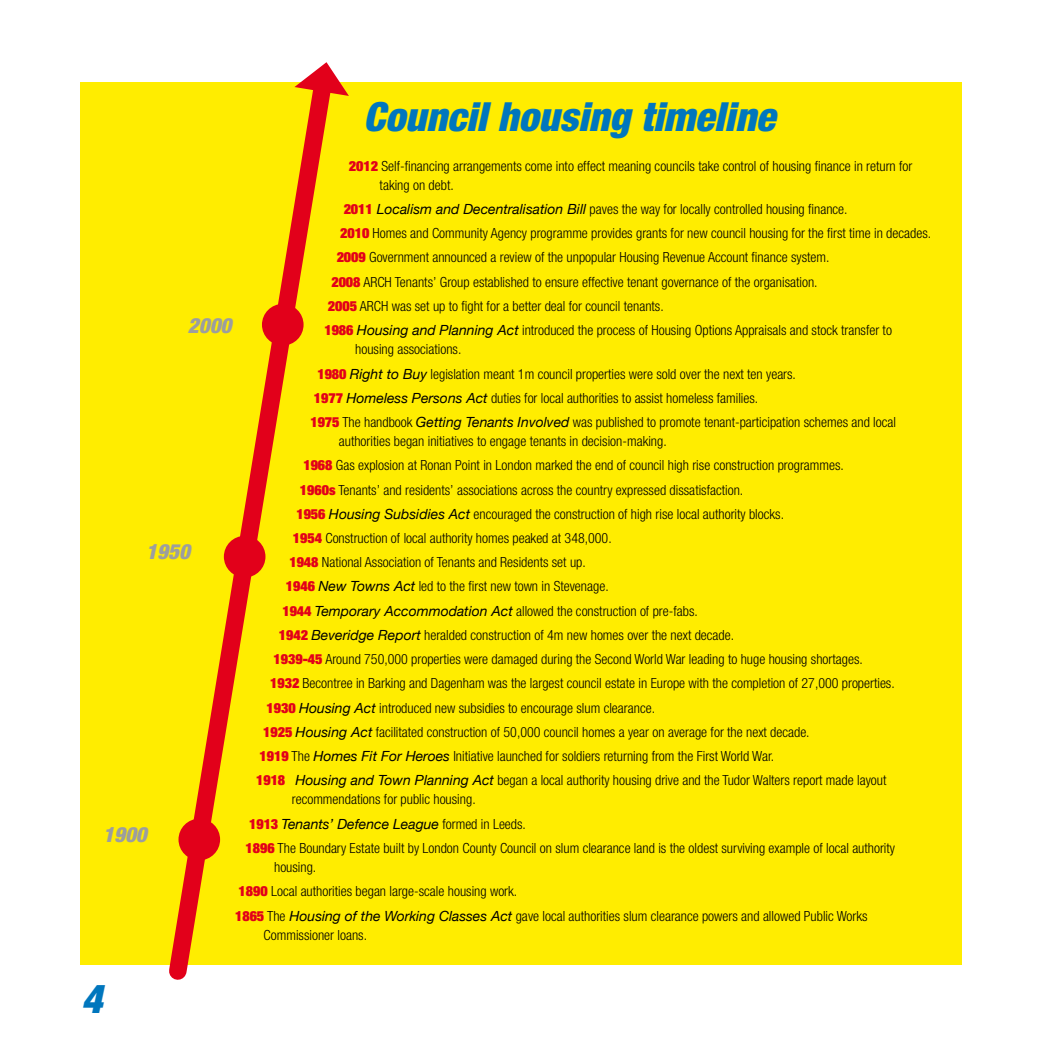
<style>
.page{position:relative;width:1042px;height:1042px;background:#fff}
.page>*{position:absolute;margin:0;border:0;box-sizing:border-box;transform-origin:0 0}
.t1{font:italic 900 condensed 40.25px "Helvetica Neue";color:#0076bd}
.t2{font:italic 900 condensed 21px "Helvetica Neue";color:#9c9e9f}
.t3{font:300 condensed 14px/24.2px "Helvetica Neue";color:#000}
.s1{font-weight:900;font-stretch:expanded;color:#e2001a}
.s2{font-weight:400;font-style:italic;font-stretch:normal}
</style>
<div class="page">
<div style="left:80px;top:82px;width:881px;height:883px;background:#ffed00"></div>
<svg style="left:169px;top:96px;width:161px;height:884px"></svg>
<svg style="left:294px;top:62px;width:55px;height:34px"></svg>
<div style="left:178px;top:819px;width:42px;height:41px;background:#e2001a;border-radius:50%"></div>
<div style="left:262px;top:304px;width:41px;height:41px;background:#e2001a;border-radius:50%"></div>
<div style="left:224px;top:536px;width:41px;height:41px;background:#e2001a;border-radius:50%"></div>
<h1 class="t1" style="left:363px;top:92px;width:413px">Council housing timeline</h1>
<p class="t3" style="left:380px;top:156px;width:534px;line-height:19.2px;text-indent:-31px"><span class="s1">2012</span> Self-financing arrangements come into effect meaning councils take control of housing finance in return for taking on debt.</p>
<p class="t3" style="left:344px;top:197px;width:505px"><span class="s1">2011</span> <span class="s2">Localism and Decentralisation Bill</span> paves the way for locally controlled housing finance.</p>
<p class="t3" style="left:340px;top:221px;width:592px"><span class="s1">2010</span> Homes and Community Agency programme provides grants for new council housing for the first time in decades.</p>
<p class="t3" style="left:337px;top:245px;width:494px"><span class="s1">2009</span> Government announced a review of the unpopular Housing Revenue Account finance system.</p>
<p class="t3" style="left:331px;top:269px;width:488px"><span class="s1">2008</span> ARCH Tenants’ Group established to ensure effective tenant governance of the organisation.</p>
<p class="t3" style="left:328px;top:294px;width:337px"><span class="s1">2005</span> ARCH was set up to fight for a better deal for council tenants.</p>
<p class="t3" style="left:324px;top:318px;width:569px"><span class="s1">1986</span> <span class="s2">Housing and Planning Act</span> introduced the process of Housing Options Appraisals and stock transfer to</p>
<p class="t3" style="left:355px;top:337px;width:108px">housing associations.</p>
<p class="t3" style="left:317px;top:361px;width:480px"><span class="s1">1980</span> <span class="s2">Right to Buy</span> legislation meant 1m council properties were sold over the next ten years.</p>
<p class="t3" style="left:314px;top:386px;width:446px"><span class="s1">1977</span> <span class="s2">Homeless Persons Act</span> duties for local authorities to assist homeless families.</p>
<p class="t3" style="left:310px;top:410px;width:587px"><span class="s1">1975</span> The handbook <span class="s2">Getting Tenants Involved</span> was published to promote tenant-participation schemes and local</p>
<p class="t3" style="left:339px;top:429px;width:329px">authorities began initiatives to engage tenants in decision-making.</p>
<p class="t3" style="left:303px;top:453px;width:542px"><span class="s1">1968</span> Gas explosion at Ronan Point in London marked the end of council high rise construction programmes.</p>
<p class="t3" style="left:300px;top:477px;width:445px"><span class="s1">1960s</span> Tenants’ and residents’ associations across the country expressed dissatisfaction.</p>
<p class="t3" style="left:296px;top:502px;width:489px"><span class="s1">1956</span> <span class="s2">Housing Subsidies Act</span> encouraged the construction of high rise local authority blocks.</p>
<p class="t3" style="left:293px;top:526px;width:320px"><span class="s1">1954</span> Construction of local authority homes peaked at 348,000.</p>
<p class="t3" style="left:289px;top:550px;width:298px"><span class="s1">1948</span> National Association of Tenants and Residents set up.</p>
<p class="t3" style="left:286px;top:574px;width:324px"><span class="s1">1946</span> <span class="s2">New Towns Act</span> led to the first new town in Stevenage.</p>
<p class="t3" style="left:282px;top:598px;width:417px"><span class="s1">1944</span> <span class="s2">Temporary Accommodation Act</span> allowed the construction of pre-fabs.</p>
<p class="t3" style="left:279px;top:623px;width:457px"><span class="s1">1942</span> <span class="s2">Beveridge Report</span> heralded construction of 4m new homes over the next decade.</p>
<p class="t3" style="left:274px;top:647px;width:591px"><span class="s1">1939-45</span> Around 750,000 properties were damaged during the Second World War leading to huge housing shortages.</p>
<p class="t3" style="left:270px;top:671px;width:626px"><span class="s1">1932</span> Becontree in Barking and Dagenham was the largest council estate in Europe with the completion of 27,000 properties.</p>
<p class="t3" style="left:267px;top:695px;width:390px"><span class="s1">1930</span> <span class="s2">Housing Act</span> introduced new subsidies to encourage slum clearance.</p>
<p class="t3" style="left:263px;top:719px;width:548px"><span class="s1">1925</span> <span class="s2">Housing Act</span> facilitated construction of 50,000 council homes a year on average for the next decade.</p>
<p class="t3" style="left:260px;top:744px;width:516px"><span class="s1">1919</span> The <span class="s2">Homes Fit For Heroes</span> Initiative launched for soldiers returning from the First World War.</p>
<p class="t3" style="left:256px;top:768px;width:632px"><span class="s1">1918</span> <span class="s2">Housing and Town Planning Act</span> began a local authority housing drive and the Tudor Walters report made layout</p>
<p class="t3" style="left:246px;top:787px;width:651px;text-indent:46px">recommendations for public housing.<br><span class="s1">1913</span> <span class="s2">Tenants’ Defence League</span> formed in Leeds.<br><span class="s1">1896</span> The Boundary Estate built by London County Council on slum clearance land is the oldest surviving example of local authority</p>
<p class="t3" style="left:235px;top:855px;width:634px;text-indent:39px">housing.<br><span class="s1">1890</span> Local authorities began large-scale housing work.<br><span class="s1">1865</span> The <span class="s2">Housing of the Working Classes Act</span> gave local authorities slum clearance powers and allowed Public Works</p>
<p class="t3" style="left:264px;top:922px;width:105px">Commissioner loans.</p>
<h2 class="t2" style="left:188px;top:312px;width:45px">2000</h2>
<h2 class="t2" style="left:146px;top:538px;width:45px">1950</h2>
<h2 class="t2" style="left:103px;top:821px;width:45px">1900</h2>
<h1 class="t1" style="left:81px;top:974px;width:22px">4</h1>
</div>
